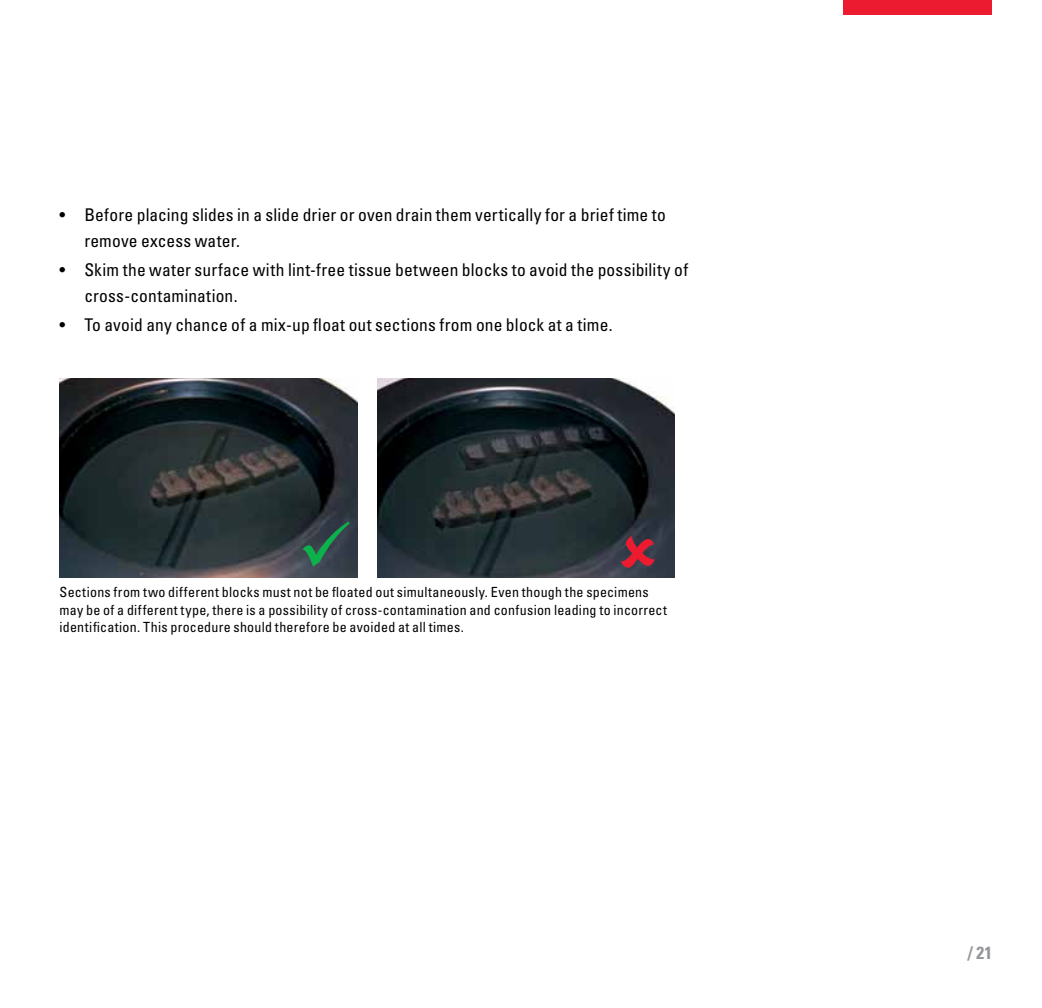
<style>
.page{position:relative;width:1042px;height:1008px;background:#fff}
.page>*{position:absolute;margin:0;border:0;box-sizing:border-box;transform-origin:0 0}
.t1{font:condensed 17.5px/26.2px "Univers";letter-spacing:.01em;color:#000}
.t2{font:700 condensed 17.5px "Univers";color:#939598}
.t3{font:condensed 14px/17.5px "Univers";letter-spacing:.02em;color:#000}
</style>
<div class="page">
<div style="left:843px;top:0;width:149px;height:15px;background:#ed1b2f"></div>
<img style="left:60px;top:378px;width:297px;height:199px">
<img style="left:377px;top:378px;width:298px;height:199px">
<svg style="left:620px;top:535px;width:35px;height:32px"></svg>
<svg style="left:302px;top:520px;width:48px;height:46px;background:#38404b"></svg>
<p class="t1" style="left:84px;top:201px;width:583px;text-indent:-25px">• Before placing slides in a slide drier or oven drain them vertically for a brief time to remove excess water.</p>
<p class="t1" style="left:84px;top:256px;width:605px;text-indent:-25px">• Skim the water surface with lint-free tissue between blocks to avoid the possibility of cross-contamination.</p>
<p class="t1" style="left:60px;top:311px;width:554px">• To avoid any chance of a mix-up float out sections from one block at a time.</p>
<p class="t3" style="left:60px;top:583px;width:609px">Sections from two different blocks must not be floated out simultaneously. Even though the specimens may be of a different type, there is a possibility of cross-contamination and confusion leading to incorrect identification. This procedure should therefore be avoided at all times.</p>
<p class="t2" style="left:968px;top:941px;width:26px">/ 21</p>
</div>
